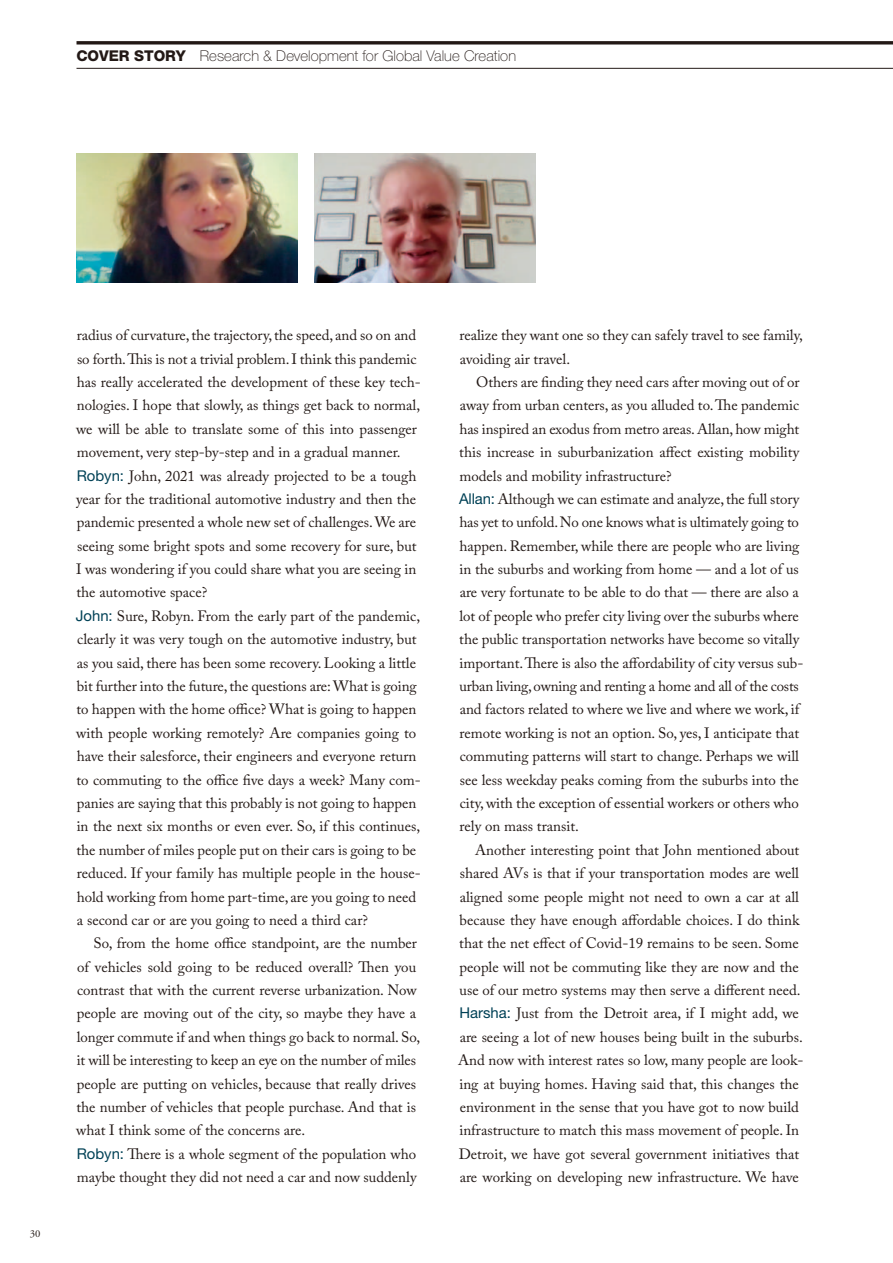
<style>
.page{position:relative;width:893px;height:1263px;background:#fff}
.page>*{position:absolute;margin:0;border:0;box-sizing:border-box;transform-origin:0 0}
.t1{font:14.85px/23.4px "Adobe Caslon Pro";color:#231916}
.t2{font:100 14.85px "Helvetica Neue LT Std";color:#231916}
.t3{font:10.65px "Adobe Garamond Pro";color:#231916}
.s1{font-weight:800}
.s2{color:#fff}
.s3{font-family:"Helvetica Neue LT Std";color:#004156}
</style>
<div class="page">
<svg style="left:76px;top:41px;width:816px;height:4px;background:#433b38"></svg>
<hr style="left:76px;top:68px;width:816px;height:1px;background:#231916">
<img style="left:76px;top:153px;width:222px;height:129px">
<img style="left:315px;top:153px;width:221px;height:129px">
<p class="t2" style="left:76px;top:48px;width:441px"><span class="s1">COVER STORY</span> Research &amp; Development for Global Value Creation</p>
<p class="t3" style="left:30px;top:1228px;width:15px">30<span class="s2">.</span></p>
<p class="t1" style="left:76px;top:325px;width:346px">radius of curvature, the trajectory, the speed, and so on and so forth. This is not a trivial problem. I think this pandemic has really accelerated the development of these key tech&shy;nologies. I hope that slowly, as things get back to normal, we will be able to translate some of this into passenger movement, very step-by-step and in a gradual manner.<br><span class="s3">Robyn:</span> John, 2021 was already projected to be a tough year for the traditional automotive industry and then the pandemic presented a whole new set of challenges. We are seeing some bright spots and some recovery for sure, but I was wondering if you could share what you are seeing in the automotive space?<br><span class="s3">John:</span> Sure, Robyn. From the early part of the pandemic, clearly it was very tough on the automotive industry, but as you said, there has been some recovery. Looking a little bit further into the future, the questions are: What is going to happen with the home office? What is going to happen with people working remotely? Are companies going to have their salesforce, their engineers and everyone return to commuting to the office five days a week? Many com&shy;panies are saying that this probably is not going to happen in the next six months or even ever. So, if this continues, the number of miles people put on their cars is going to be reduced. If your family has multiple people in the house&shy;hold working from home part-time, are you going to need a second car or are you going to need a third car?</p>
<p class="t1" style="left:76px;top:933px;width:346px;text-indent:17px">So, from the home office standpoint, are the number of vehicles sold going to be reduced overall? Then you contrast that with the current reverse urbanization. Now people are moving out of the city, so maybe they have a longer commute if and when things go back to normal. So, it will be interesting to keep an eye on the number of miles people are putting on vehicles, because that really drives the number of vehicles that people purchase. And that is what I think some of the concerns are.<br><span class="s3">Robyn:</span> There is a whole segment of the population who maybe thought they did not need a car and now suddenly</p>
<p class="t1" style="left:460px;top:325px;width:345px">realize they want one so they can safely travel to see family, avoiding air travel.</p>
<p class="t1" style="left:459px;top:372px;width:346px;text-indent:17px">Others are finding they need cars after moving out of or away from urban centers, as you alluded to. The pandemic has inspired an exodus from metro areas. Allan, how might this increase in suburbanization affect existing mobility models and mobility infrastructure?<br><span class="s3">Allan:</span> Although we can estimate and analyze, the full story has yet to unfold. No one knows what is ultimately going to happen. Remember, while there are people who are living in the suburbs and working from home — and a lot of us are very fortunate to be able to do that — there are also a lot of people who prefer city living over the suburbs where the public transportation networks have become so vitally important. There is also the affordability of city versus sub&shy;urban living, owning and renting a home and all of the costs and factors related to where we live and where we work, if remote working is not an option. So, yes, I anticipate that commuting patterns will start to change. Perhaps we will see less weekday peaks coming from the suburbs into the city, with the exception of essential workers or others who rely on mass transit.</p>
<p class="t1" style="left:458px;top:840px;width:347px;text-indent:17px">Another interesting point that John mentioned about shared AVs is that if your transportation modes are well aligned some people might not need to own a car at all because they have enough affordable choices. I do think that the net effect of Covid-19 remains to be seen. Some people will not be commuting like they are now and the use of our metro systems may then serve a different need.<br><span class="s3">Harsha:</span> Just from the Detroit area, if I might add, we are seeing a lot of new houses being built in the suburbs.<br>And now with interest rates so low, many people are look&shy;ing at buying homes. Having said that, this changes the environment in the sense that you have got to now build infrastructure to match this mass movement of people. In Detroit, we have got several government initiatives that are working on developing new infrastructure. We have</p>
</div>
